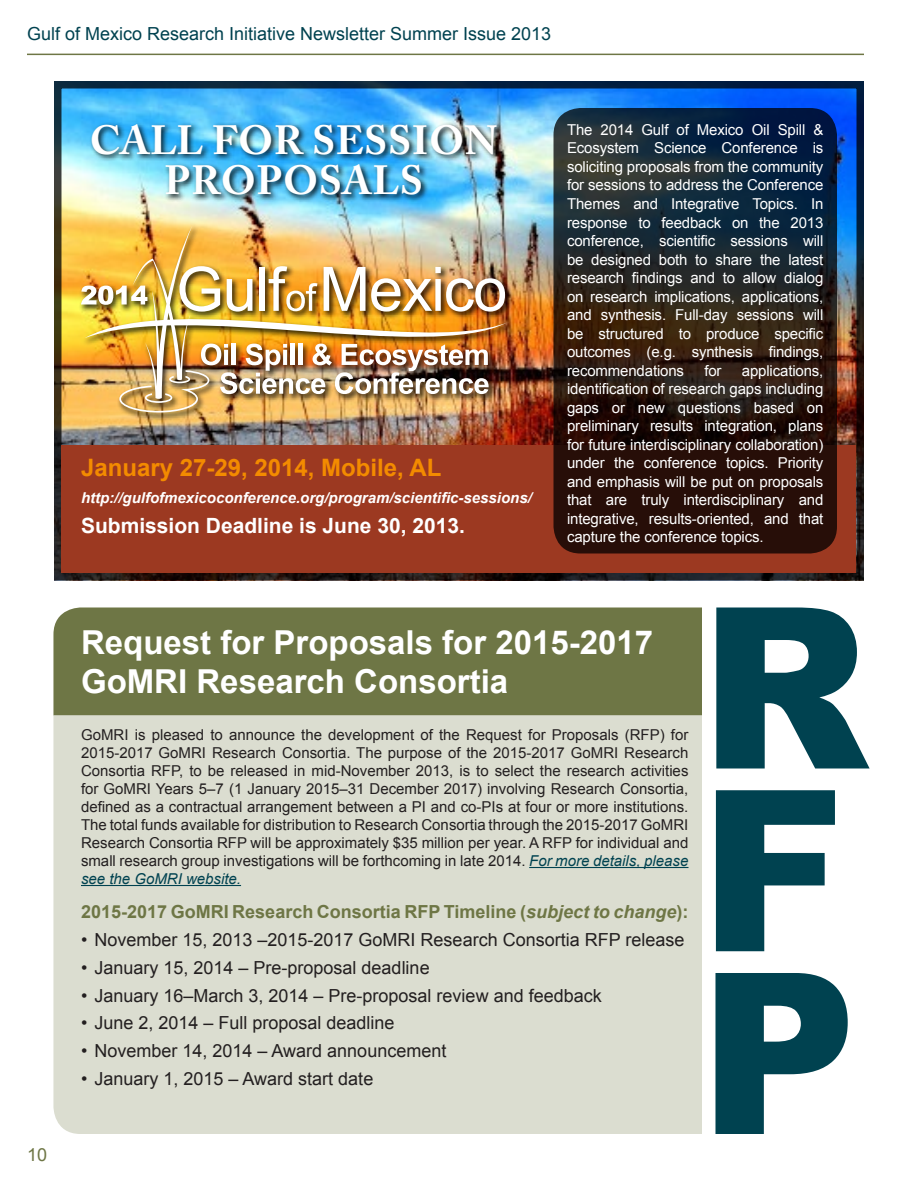
<style>
.page{position:relative;width:918px;height:1188px;background:#fff}
.page>*{position:absolute;margin:0;border:0;box-sizing:border-box;transform-origin:0 0}
.t1{font:700 40.5px/40.5px "Adobe Caslon Pro";letter-spacing:.015em;color:#fff;text-align:center}
.t2{font:700 33px/39px "Arial";color:#fff}
.t3{font:700 24px "Arial";color:#f38b00}
.t4{font:700 21px "Arial";color:#fff}
.t5{font:18px "Arial";color:#231f20}
.t6{font:700 18px "Arial";color:#6e7645}
.t7{font:18px "Arial";color:#004250}
.t8{font:18px "Arial";color:#6e7645}
.t9{font:15px/18.5px "Arial";letter-spacing:-.01em;color:#fff;text-align:justify}
.t10{font:15px/18px "Arial";color:#231f20;text-align:justify}
.t11{font:italic 700 15px "Arial";color:#fff}
.s1{font-style:italic;color:#004250}
.s2{font-style:italic}
</style>
<div class="page">
<hr style="left:27px;top:54px;width:837px;height:1px;background:#6e7645">
<img style="left:63px;top:90px;width:792px;height:356px">
<div style="left:54px;top:81px;width:810px;height:499px;border:8px solid #000"></div>
<div style="left:61px;top:446px;width:795px;height:127px;background:#9c3921"></div>
<svg style="left:554px;top:108px;width:283px;height:446px;background:#221c1d"></svg>
<div style="left:53px;top:608px;width:649px;height:108px;background:#6e7645"></div>
<div style="left:53px;top:716px;width:649px;height:418px;background:#dbddd0"></div>
<hr style="left:529px;top:867px;width:160px;height:1px;background:#004250">
<hr style="left:81px;top:885px;width:160px;height:1px;background:#004250">
<svg style="left:715px;top:973px;width:133px;height:161px"></svg>
<svg style="left:716px;top:790px;width:119px;height:161px"></svg>
<svg style="left:716px;top:608px;width:154px;height:161px"></svg>
<div style="left:78px;top:223px;width:437px;height:198px;background:#000;opacity:.75"></div>
<img style="left:81px;top:226px;width:426px;height:187px">
<div style="left:89px;top:122px;width:416px;height:81px;background:#000;opacity:.75"></div>
<p class="t7" style="left:27px;top:22px;width:526px">Gulf of Mexico Research Initiative Newsletter Summer Issue 2013</p>
<p class="t1" style="left:90px;top:120px;width:410px">CALL FOR SESSION<br>PROPOSALS</p>
<p class="t3" style="left:81px;top:452px;width:362px">January 27-29, 2014, Mobile, AL</p>
<p class="t11" style="left:81px;top:487px;width:452px">http://gulfofmexicoconference.org/program/scientific-sessions/</p>
<p class="t4" style="left:81px;top:512px;width:386px">Submission Deadline is June 30, 2013.</p>
<p class="t9" style="left:567px;top:121px;width:258px">The 2014 Gulf of Mexico Oil Spill &amp; Ecosystem Science Conference is soliciting proposals from the community for sessions to address the Conference Themes and Integrative Topics. In response to feedback on the 2013 conference, scientific sessions will be designed both to share the latest research findings and to allow dialog on research implications, applications, and synthesis. Full-day sessions will be structured to produce specific outcomes (e.g. synthesis findings, recommendations</p>
<p class="t9" style="left:704px;top:361px;width:19px">for</p>
<p class="t9" style="left:567px;top:361px;width:258px;text-indent:175px">applications, identification of research gaps including gaps or new questions based on preliminary results integration, plans for future interdisciplinary collaboration) under the conference topics. Priority and emphasis will be put on proposals that are truly interdisciplinary and integrative, results-oriented, and that capture the conference topics.</p>
<p class="t2" style="left:81px;top:624px;width:574px">Request for Proposals for 2015-2017<br>GoMRI Research Consortia</p>
<p class="t8" style="left:27px;top:1143px;width:22px">10</p>
<p class="t10" style="left:81px;top:726px;width:609px">GoMRI is pleased to announce the development of the Request for Proposals (RFP) for 2015-2017 GoMRI Research Consortia. The purpose of the 2015-2017 GoMRI Research Consortia RFP, to be released in mid-November 2013, is to select the research activities for GoMRI Years 5–7 (1 January 2015–31 December 2017) involving Research Consortia, defined as a contractual arrangement between a PI and co-PIs at four or more institutions.<br>The total funds available for distribution to Research Consortia through the 2015-2017 GoMRI Research Consortia RFP will be approximately $35 million per year. A RFP for individual and small research group investigations will be forthcoming in late 2014. <span class="s1">For more details, please see the GoMRI website.</span></p>
<p class="t6" style="left:81px;top:900px;width:609px">2015-2017 GoMRI Research Consortia RFP Timeline (<span class="s2">subject to change</span>):</p>
<p class="t5" style="left:81px;top:928px;width:605px">• November 15, 2013 –2015-2017 GoMRI Research Consortia RFP release</p>
<p class="t5" style="left:81px;top:956px;width:350px">• January 15, 2014 – Pre-proposal deadline</p>
<p class="t5" style="left:81px;top:984px;width:522px">• January 16–March 3, 2014 – Pre-proposal review and feedback</p>
<p class="t5" style="left:81px;top:1011px;width:315px">• June 2, 2014 – Full proposal deadline</p>
<p class="t5" style="left:81px;top:1039px;width:367px">• November 14, 2014 – Award announcement</p>
<p class="t5" style="left:81px;top:1067px;width:294px">• January 1, 2015 – Award start date</p>
</div>
